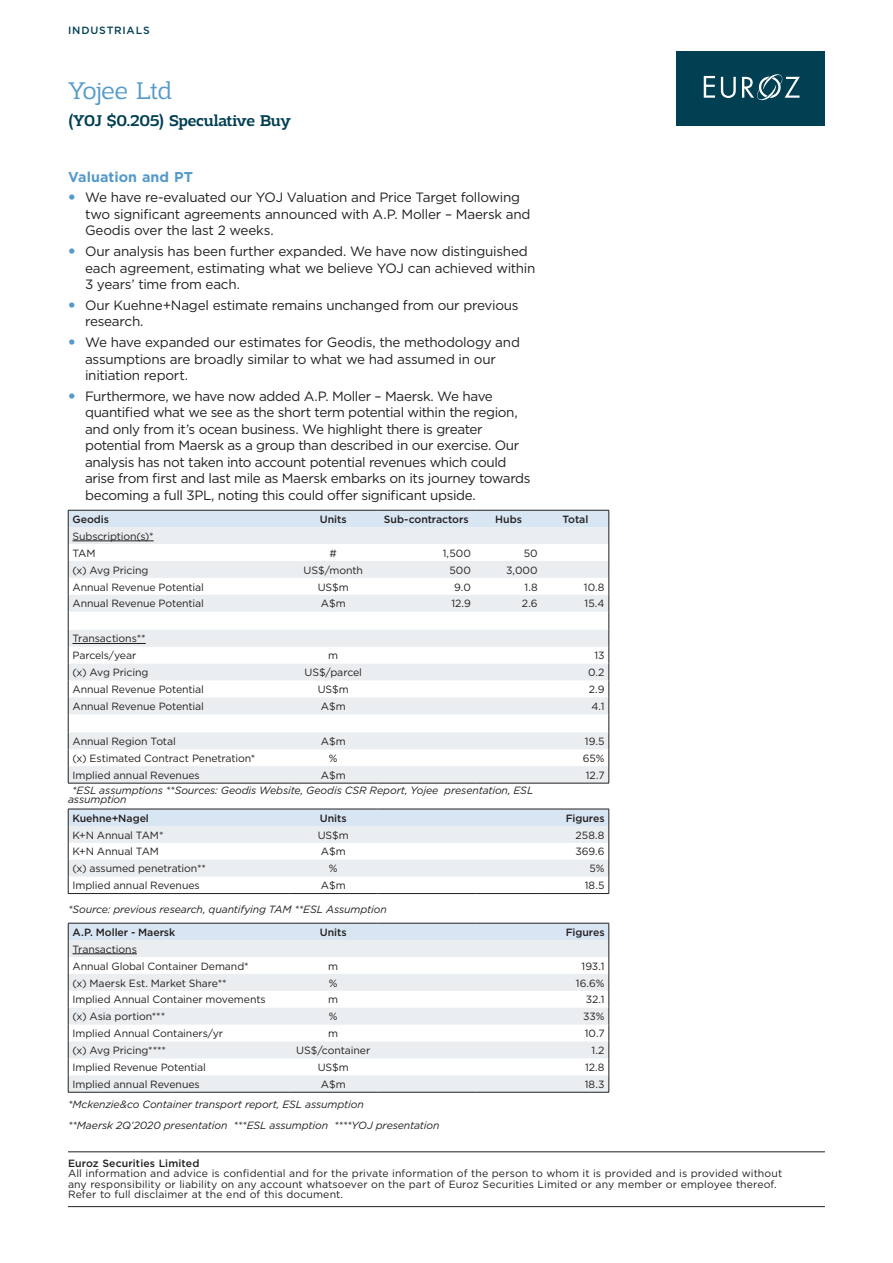
<style>
.page{position:relative;width:893px;height:1263px;background:#fff}
.page>*{position:absolute;margin:0;border:0;box-sizing:border-box;transform-origin:0 0}
.t1{font:300 25.5px "Adria Slab";letter-spacing:-.015em;color:#549aca}
.t2{font:500 16.5px "Adria Slab";letter-spacing:-.025em;color:#013f52}
.t3{font:700 14.25px "Gotham";letter-spacing:.005em;color:#549aca}
.t4{font:13.5px/16.5px "Gotham";letter-spacing:-.025em;color:#231f20}
.t5{font:10.5px/17px "Gotham";letter-spacing:-.005em;color:#231f20}
.t6{font:italic 10.5px/9px "Gotham";letter-spacing:-.01em;color:#231f20}
.t7{font:500 10.5px "Gotham";letter-spacing:-.005em;color:#231f20}
.t8{font:500 10.5px "Gotham";letter-spacing:.075em;color:#013f52}
</style>
<div class="page">
<div style="left:676px;top:51px;width:149px;height:74px;background:#013f52"></div>
<svg style="left:704px;top:76px;width:11px;height:22px"></svg>
<svg style="left:721px;top:77px;width:15px;height:21px"></svg>
<svg style="left:742px;top:74px;width:58px;height:26px"></svg>
<hr style="left:68px;top:1151px;width:757px;height:1px;background:#231f20">
<hr style="left:68px;top:1206px;width:757px;height:1px;background:#231f20">
<svg style="left:68px;top:510px;width:542px;height:273px"></svg>
<hr style="left:68px;top:783px;width:221px;height:1px;background:#231f20">
<hr style="left:289px;top:783px;width:88px;height:1px;background:#231f20">
<hr style="left:377px;top:783px;width:98px;height:1px;background:#231f20">
<hr style="left:475px;top:783px;width:67px;height:1px;background:#231f20">
<hr style="left:542px;top:783px;width:67px;height:1px;background:#231f20">
<hr style="left:72px;top:541px;width:82px;height:1px;background:#231f20">
<hr style="left:72px;top:643px;width:74px;height:1px;background:#231f20">
<svg style="left:68px;top:809px;width:542px;height:84px"></svg>
<hr style="left:68px;top:809px;width:221px;height:1px;background:#231f20">
<hr style="left:289px;top:809px;width:88px;height:1px;background:#231f20">
<hr style="left:377px;top:809px;width:98px;height:1px;background:#231f20">
<hr style="left:475px;top:809px;width:67px;height:1px;background:#231f20">
<hr style="left:542px;top:809px;width:67px;height:1px;background:#231f20">
<hr style="left:68px;top:893px;width:221px;height:1px;background:#231f20">
<hr style="left:289px;top:893px;width:88px;height:1px;background:#231f20">
<hr style="left:377px;top:893px;width:98px;height:1px;background:#231f20">
<hr style="left:475px;top:893px;width:67px;height:1px;background:#231f20">
<hr style="left:542px;top:893px;width:67px;height:1px;background:#231f20">
<svg style="left:68px;top:923px;width:542px;height:169px"></svg>
<hr style="left:68px;top:923px;width:221px;height:1px;background:#231f20">
<hr style="left:289px;top:923px;width:88px;height:1px;background:#231f20">
<hr style="left:377px;top:923px;width:98px;height:1px;background:#231f20">
<hr style="left:475px;top:923px;width:67px;height:1px;background:#231f20">
<hr style="left:542px;top:923px;width:67px;height:1px;background:#231f20">
<hr style="left:68px;top:1092px;width:221px;height:1px;background:#231f20">
<hr style="left:289px;top:1092px;width:88px;height:1px;background:#231f20">
<hr style="left:377px;top:1092px;width:98px;height:1px;background:#231f20">
<hr style="left:475px;top:1092px;width:67px;height:1px;background:#231f20">
<hr style="left:542px;top:1092px;width:67px;height:1px;background:#231f20">
<hr style="left:72px;top:953px;width:65px;height:1px;background:#231f20">
<p class="t8" style="left:68px;top:23px;width:83px">INDUSTRIALS</p>
<h1 class="t1" style="left:68px;top:76px;width:105px">Yojee Ltd</h1>
<h2 class="t2" style="left:68px;top:111px;width:224px">(YOJ $0.205) Speculative Buy</h2>
<h3 class="t3" style="left:68px;top:167px;width:126px">Valuation and PT</h3>
<p class="t4" style="left:85px;top:189px;width:447px">We have re-evaluated our YOJ Valuation and Price Target following two significant agreements announced with A.P. Moller – Maersk and<br>Geodis over the last 2 weeks.</p>
<p class="t4" style="left:85px;top:243px;width:452px">Our analysis has been further expanded. We have now distinguished each agreement, estimating what we believe YOJ can achieved within<br>3 years’ time from each.</p>
<p class="t4" style="left:85px;top:296px;width:435px">Our Kuehne+Nagel estimate remains unchanged from our previous research.</p>
<p class="t4" style="left:85px;top:334px;width:436px">We have expanded our estimates for Geodis, the methodology and assumptions are broadly similar to what we had assumed in our initiation report.</p>
<p class="t4" style="left:85px;top:387px;width:447px">Furthermore, we have now added A.P. Moller – Maersk. We have quantified what we see as the short term potential within the region, and only from it’s ocean business. We highlight there is greater potential from Maersk as a group than described in our exercise. Our analysis has not taken into account potential revenues which could arise from first and last mile as Maersk embarks on its journey towards becoming a full 3PL, noting this could offer significant upside.</p>
<p class="t7" style="left:72px;top:512px;width:38px">Geodis</p>
<p class="t7" style="left:320px;top:512px;width:28px">Units</p>
<p class="t7" style="left:384px;top:512px;width:86px">Sub-contractors</p>
<p class="t7" style="left:495px;top:512px;width:28px">Hubs</p>
<p class="t7" style="left:562px;top:512px;width:27px">Total</p>
<p class="t5" style="left:72px;top:527px;width:83px">Subscription(s)*<br>TAM</p>
<p class="t5" style="left:330px;top:544px;width:9px">#</p>
<p class="t5" style="left:443px;top:544px;width:30px">1,500</p>
<p class="t5" style="left:524px;top:544px;width:15px">50</p>
<p class="t5" style="left:72px;top:561px;width:77px">(x) Avg Pricing</p>
<p class="t5" style="left:304px;top:561px;width:61px">US$/month</p>
<p class="t5" style="left:449px;top:561px;width:23px">500</p>
<p class="t5" style="left:506px;top:561px;width:33px">3,000</p>
<p class="t5" style="left:72px;top:578px;width:133px">Annual Revenue Potential</p>
<p class="t5" style="left:318px;top:578px;width:33px">US$m</p>
<p class="t5" style="left:454px;top:578px;width:18px">9.0</p>
<p class="t5" style="left:524px;top:578px;width:15px">1.8</p>
<p class="t5" style="left:584px;top:578px;width:22px">10.8</p>
<p class="t5" style="left:72px;top:595px;width:133px">Annual Revenue Potential</p>
<p class="t5" style="left:321px;top:595px;width:26px">A$m</p>
<p class="t5" style="left:451px;top:595px;width:21px">12.9</p>
<p class="t5" style="left:522px;top:595px;width:17px">2.6</p>
<p class="t5" style="left:585px;top:595px;width:21px">15.4</p>
<p class="t5" style="left:72px;top:630px;width:75px">Transactions**<br>Parcels/year</p>
<p class="t5" style="left:328px;top:647px;width:11px">m</p>
<p class="t5" style="left:594px;top:647px;width:12px">13</p>
<p class="t5" style="left:72px;top:664px;width:77px">(x) Avg Pricing</p>
<p class="t5" style="left:304px;top:664px;width:59px">US$/parcel</p>
<p class="t5" style="left:588px;top:664px;width:18px">0.2</p>
<p class="t5" style="left:72px;top:681px;width:133px">Annual Revenue Potential</p>
<p class="t5" style="left:318px;top:681px;width:33px">US$m</p>
<p class="t5" style="left:589px;top:681px;width:17px">2.9</p>
<p class="t5" style="left:72px;top:698px;width:133px">Annual Revenue Potential</p>
<p class="t5" style="left:321px;top:698px;width:26px">A$m</p>
<p class="t5" style="left:591px;top:698px;width:15px">4.1</p>
<p class="t5" style="left:72px;top:733px;width:105px">Annual Region Total</p>
<p class="t5" style="left:321px;top:733px;width:26px">A$m</p>
<p class="t5" style="left:585px;top:733px;width:21px">19.5</p>
<p class="t5" style="left:72px;top:749px;width:185px">(x) Estimated Contract Penetration*</p>
<p class="t5" style="left:329px;top:749px;width:10px">%</p>
<p class="t5" style="left:583px;top:749px;width:23px">65%</p>
<p class="t5" style="left:72px;top:766px;width:129px">Implied annual Revenues</p>
<p class="t5" style="left:321px;top:766px;width:26px">A$m</p>
<p class="t5" style="left:586px;top:766px;width:20px">12.7</p>
<p class="t6" style="left:68px;top:785px;width:467px;text-indent:4px">*ESL assumptions **Sources: Geodis Website, Geodis CSR Report, Yojee presentation, ESL assumption</p>
<p class="t7" style="left:72px;top:811px;width:78px">Kuehne+Nagel</p>
<p class="t7" style="left:320px;top:811px;width:28px">Units</p>
<p class="t7" style="left:566px;top:811px;width:40px">Figures</p>
<p class="t5" style="left:72px;top:826px;width:93px">K+N Annual TAM*</p>
<p class="t5" style="left:318px;top:826px;width:33px">US$m</p>
<p class="t5" style="left:576px;top:826px;width:31px">258.8</p>
<p class="t5" style="left:72px;top:843px;width:88px">K+N Annual TAM</p>
<p class="t5" style="left:321px;top:843px;width:26px">A$m</p>
<p class="t5" style="left:575px;top:843px;width:31px">369.6</p>
<p class="t5" style="left:72px;top:860px;width:135px">(x) assumed penetration**</p>
<p class="t5" style="left:329px;top:860px;width:10px">%</p>
<p class="t5" style="left:590px;top:860px;width:17px">5%</p>
<p class="t5" style="left:72px;top:877px;width:129px">Implied annual Revenues</p>
<p class="t5" style="left:321px;top:877px;width:26px">A$m</p>
<p class="t5" style="left:585px;top:877px;width:21px">18.5</p>
<p class="t6" style="left:68px;top:904px;width:320px">*Source: previous research, quantifying TAM **ESL Assumption</p>
<p class="t7" style="left:72px;top:925px;width:104px">A.P. Moller - Maersk</p>
<p class="t7" style="left:320px;top:925px;width:28px">Units</p>
<p class="t7" style="left:566px;top:925px;width:40px">Figures</p>
<p class="t5" style="left:72px;top:940px;width:178px">Transactions<br>Annual Global Container Demand*</p>
<p class="t5" style="left:328px;top:957px;width:11px">m</p>
<p class="t5" style="left:582px;top:957px;width:25px">193.1</p>
<p class="t5" style="left:72px;top:974px;width:156px">(x) Maersk Est. Market Share**</p>
<p class="t5" style="left:329px;top:974px;width:10px">%</p>
<p class="t5" style="left:576px;top:974px;width:30px">16.6%</p>
<p class="t5" style="left:72px;top:991px;width:195px">Implied Annual Container movements</p>
<p class="t5" style="left:328px;top:991px;width:11px">m</p>
<p class="t5" style="left:586px;top:991px;width:20px">32.1</p>
<p class="t5" style="left:72px;top:1008px;width:94px">(x) Asia portion***</p>
<p class="t5" style="left:329px;top:1008px;width:10px">%</p>
<p class="t5" style="left:583px;top:1008px;width:23px">33%</p>
<p class="t5" style="left:72px;top:1025px;width:152px">Implied Annual Containers/yr</p>
<p class="t5" style="left:328px;top:1025px;width:11px">m</p>
<p class="t5" style="left:585px;top:1025px;width:21px">10.7</p>
<p class="t5" style="left:72px;top:1042px;width:95px">(x) Avg Pricing****</p>
<p class="t5" style="left:296px;top:1042px;width:75px">US$/container</p>
<p class="t5" style="left:591px;top:1042px;width:15px">1.2</p>
<p class="t5" style="left:72px;top:1059px;width:135px">Implied Revenue Potential</p>
<p class="t5" style="left:318px;top:1059px;width:33px">US$m</p>
<p class="t5" style="left:585px;top:1059px;width:21px">12.8</p>
<p class="t5" style="left:72px;top:1075px;width:129px">Implied annual Revenues</p>
<p class="t5" style="left:321px;top:1075px;width:26px">A$m</p>
<p class="t5" style="left:585px;top:1075px;width:21px">18.3</p>
<p class="t6" style="left:68px;top:1094px;width:373px;line-height:20.7px">*Mckenzie&amp;co Container transport report, ESL assumption<br>**Maersk 2Q’2020 presentation ***ESL assumption ****YOJ presentation</p>
<p class="t7" style="left:68px;top:1156px;width:133px">Euroz Securities Limited</p>
<p class="t5" style="left:68px;top:1168px;width:716px;line-height:10.5px">All information and advice is confidential and for the private information of the person to whom it is provided and is provided without any responsibility or liability on any account whatsoever on the part of Euroz Securities Limited or any member or employee thereof.<br>Refer to full disclaimer at the end of this document.</p>
</div>
